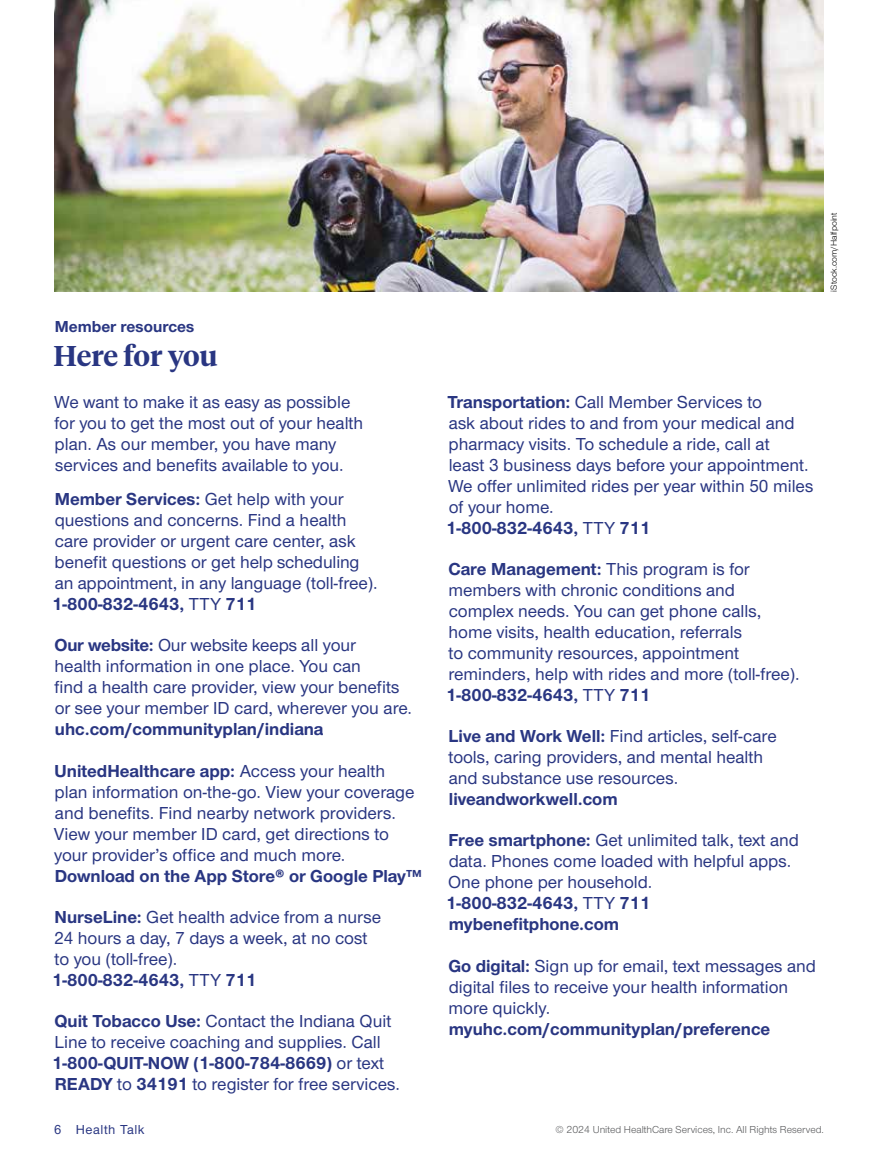
<style>
.page{position:relative;width:878px;height:1161px;background:#fff}
.page>*{position:absolute;margin:0;border:0;box-sizing:border-box;transform-origin:0 0}
.Summary_allnested_2_or_3_column_AMC{font:600 28.5px "UHC Serif Headline";color:#293682}
.Summary_allnested_2_or_3_column_AMC-2{font:500 18px/21px "UHC Sans";color:#293682}
.Sans_no_indent_AMC{font:500 18px/21px "UHC Sans";color:#293682}
.tag_category_AMC{font:700 16.5px "UHC Sans";color:#293682}
.Folio_V_AMC{font:500 13.5px "UHC Sans";letter-spacing:.04em;color:#293682}
.Legal_language_AMC{font:10.5px "UHC Sans";color:#58595b}
.Legal_language_AMC-2{font:9px "UHC Sans";color:#000}
.s1{font-weight:700}
</style>
<div class="page">
<img style="left:54px;top:0;width:769px;height:292px">
<p class="tag_category_AMC" style="left:55px;top:315px;width:141px">Member resources</p>
<p class="Summary_allnested_2_or_3_column_AMC" style="left:54px;top:337px;width:166px">Here for you</p>
<p class="Sans_no_indent_AMC" style="left:54px;top:390px;width:310px">We want to make it as easy as possible for you to get the most out of your health plan. As our member, you have many services and benefits available to you.</p>
<p class="Summary_allnested_2_or_3_column_AMC-2" style="left:52px;top:488px;width:327px"><span class="s1">Member Services:</span> Get help with your questions and concerns. Find a health care provider or urgent care center, ask benefit questions or get help scheduling an appointment, in any language (toll-free).<br><span class="s1">1-800-832-4643,</span> TTY <span class="s1">711</span></p>
<p class="Summary_allnested_2_or_3_column_AMC-2" style="left:54px;top:634px;width:359px"><span class="s1">Our website:</span> Our website keeps all your<br>health information in one place. You can<br>find a health care provider, view your benefits or see your member ID card, wherever you are. <span class="s1">uhc.com/communityplan/indiana</span></p>
<p class="Summary_allnested_2_or_3_column_AMC-2" style="left:54px;top:759px;width:370px"><span class="s1">UnitedHealthcare app:</span> Access your health<br>plan information on-the-go. View your coverage and benefits. Find nearby network providers.<br>View your member ID card, get directions to your provider’s office and much more.<br><span class="s1">Download on the App Store® or Google Play™</span></p>
<p class="Summary_allnested_2_or_3_column_AMC-2" style="left:52px;top:906px;width:330px"><span class="s1">NurseLine:</span> Get health advice from a nurse<br>24 hours a day, 7 days a week, at no cost to you (toll-free).<br><span class="s1">1-800-832-4643,</span> TTY <span class="s1">711</span></p>
<p class="Summary_allnested_2_or_3_column_AMC-2" style="left:52px;top:1010px;width:349px"><span class="s1">Quit Tobacco Use:</span> Contact the Indiana Quit Line to receive coaching and supplies. Call <span class="s1">1-800-QUIT-NOW (1-800-784-8669)</span> or text <span class="s1">READY</span> to <span class="s1">34191</span> to register for free services.</p>
<p class="Legal_language_AMC-2" style="left:827px;top:292px;width:81px;rotate:-90deg">iStock.com/Halfpoint</p>
<p class="Summary_allnested_2_or_3_column_AMC-2" style="left:446px;top:390px;width:369px"><span class="s1">Transportation:</span> Call Member Services to<br>ask about rides to and from your medical and pharmacy visits. To schedule a ride, call at<br>least 3 business days before your appointment.<br>We offer unlimited rides per year within 50 miles of your home.<br><span class="s1">1-800-832-4643,</span> TTY <span class="s1">711</span></p>
<p class="Summary_allnested_2_or_3_column_AMC-2" style="left:446px;top:558px;width:355px"><span class="s1">Care Management:</span> This program is for members with chronic conditions and complex needs. You can get phone calls, home visits, health education, referrals<br>to community resources, appointment reminders, help with rides and more (toll-free).<br><span class="s1">1-800-832-4643,</span> TTY <span class="s1">711</span></p>
<p class="Summary_allnested_2_or_3_column_AMC-2" style="left:448px;top:725px;width:329px"><span class="s1">Live and Work Well:</span> Find articles, self-care tools, caring providers, and mental health and substance use resources. <span class="s1">liveandworkwell.com</span></p>
<p class="Summary_allnested_2_or_3_column_AMC-2" style="left:446px;top:829px;width:354px"><span class="s1">Free smartphone:</span> Get unlimited talk, text and data. Phones come loaded with helpful apps.<br>One phone per household.<br><span class="s1">1-800-832-4643,</span> TTY <span class="s1">711 mybenefitphone.com</span></p>
<p class="Summary_allnested_2_or_3_column_AMC-2" style="left:448px;top:954px;width:369px"><span class="s1">Go digital:</span> Sign up for email, text messages and digital files to receive your health information more quickly. <span class="s1">myuhc.com/communityplan/preference</span></p>
<p class="Folio_V_AMC" style="left:54px;top:1120px;width:92px">6 Health Talk</p>
<p class="Legal_language_AMC" style="left:555px;top:1122px;width:270px">© 2024 United HealthCare Services, Inc. All Rights Reserved.</p>
</div>
